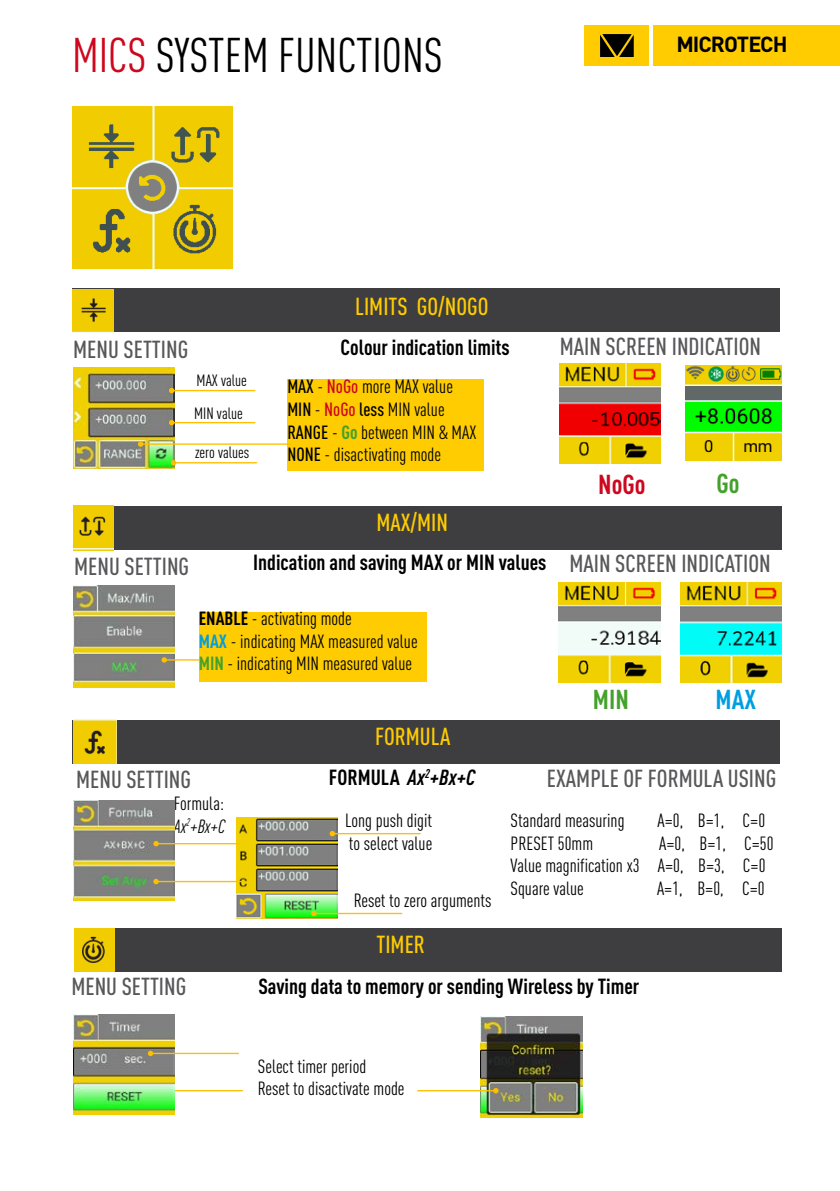
<style>
.page{position:relative;width:840px;height:1191px;background:#fff}
.page>*{position:absolute;margin:0;border:0;box-sizing:border-box;transform-origin:0 0}
.t1{font:condensed 48px "DIN Pro";color:#000}
.t2{font:700 condensed 27px "DIN Pro";color:#44a12b}
.t3{font:700 condensed 27px "DIN Pro";color:#cd071e}
.t4{font:700 condensed 27px "DIN Pro";color:#009ee0}
.t5{font:500 condensed 24.2px "DIN Pro";color:#58585a}
.t6{font:500 condensed 24.2px "DIN Pro";color:#fecc00}
.t7{font:700 condensed 21.6px "DIN Pro";color:#000}
.t8{font:700 21.6px "DIN Pro";letter-spacing:-.045em;color:#000}
.t9{font:condensed 18.8px/22.6px "DIN Pro";color:#000}
.t10{font:condensed 16.2px/33.2px "DIN Pro";color:#000}
.s1{color:#cd071e}
.s2{font-weight:500}
.s3{font-weight:500;color:#cd071e}
.s4{font-weight:700;color:#44a12b}
.s5{font-weight:700}
.s6{font-weight:700;color:#009ee0}
.s7{font-style:italic}
</style>
<div class="page">
<div style="left:584px;top:26px;width:65px;height:40px;background:#fecc00"></div>
<svg style="left:600px;top:34px;width:33px;height:23px"></svg>
<div style="left:653px;top:26px;width:186px;height:40px;background:#fecc00"></div>
<div style="left:74px;top:506px;width:706px;height:43px;background:#3e3d40"></div>
<div style="left:73px;top:288px;width:706px;height:44px;background:#3e3d40"></div>
<img style="left:685px;top:366px;width:95px;height:95px">
<div style="left:287px;top:380px;width:197px;height:91px;background:#fecc00"></div>
<img style="left:72px;top:289px;width:41px;height:43px">
<img style="left:73px;top:506px;width:41px;height:44px">
<div style="left:73px;top:719px;width:706px;height:44px;background:#3e3d40"></div>
<div style="left:74px;top:928px;width:706px;height:43px;background:#3e3d40"></div>
<img style="left:74px;top:928px;width:41px;height:43px">
<img style="left:73px;top:719px;width:44px;height:44px">
<img style="left:559px;top:363px;width:101px;height:100px">
<img style="left:73px;top:368px;width:101px;height:101px">
<hr style="left:171px;top:390px;width:83px;height:1px;background:#fcc000">
<svg style="left:169px;top:388px;width:5px;height:5px"></svg>
<hr style="left:171px;top:422px;width:83px;height:1px;background:#fcc000">
<svg style="left:169px;top:420px;width:5px;height:5px"></svg>
<hr style="left:173px;top:462px;width:83px;height:1px;background:#fcc000">
<svg style="left:171px;top:460px;width:5px;height:5px"></svg>
<hr style="left:140px;top:443px;width:150px;height:2px;background:#fcc000">
<svg style="left:138px;top:441px;width:5px;height:6px"></svg>
<img style="left:73px;top:586px;width:101px;height:101px">
<img style="left:680px;top:582px;width:100px;height:100px">
<img style="left:558px;top:582px;width:102px;height:101px">
<hr style="left:164px;top:659px;width:83px;height:1px;background:#fcc000">
<svg style="left:161px;top:657px;width:6px;height:5px"></svg>
<div style="left:199px;top:611px;width:227px;height:70px;background:#fecc00"></div>
<img style="left:73px;top:800px;width:101px;height:100px">
<img style="left:236px;top:817px;width:101px;height:101px">
<hr style="left:156px;top:843px;width:83px;height:1px;background:#fcc000">
<svg style="left:153px;top:841px;width:6px;height:5px"></svg>
<hr style="left:164px;top:1090px;width:78px;height:1px;background:#fcc000">
<img style="left:73px;top:1014px;width:102px;height:101px">
<img style="left:480px;top:1016px;width:101px;height:101px">
<hr style="left:150px;top:1052px;width:88px;height:2px;background:#fcc000">
<svg style="left:148px;top:1050px;width:5px;height:6px"></svg>
<hr style="left:156px;top:881px;width:88px;height:1px;background:#fcc000">
<svg style="left:153px;top:879px;width:6px;height:5px"></svg>
<hr style="left:314px;top:912px;width:87px;height:2px;background:#fcc000">
<svg style="left:311px;top:910px;width:5px;height:6px"></svg>
<hr style="left:332px;top:833px;width:88px;height:1px;background:#fcc000">
<svg style="left:329px;top:831px;width:6px;height:5px"></svg>
<hr style="left:417px;top:1090px;width:78px;height:1px;background:#fcc000">
<svg style="left:493px;top:1088px;width:5px;height:5px"></svg>
<img style="left:72px;top:107px;width:161px;height:161px">
<h1 class="t1" style="left:72px;top:21px;width:372px"><span class="s1">MICS</span> SYSTEM FUNCTIONS</h1>
<p class="t6" style="left:355px;top:288px;width:135px">LIMITS GO/NOGO</p>
<p class="t8" style="left:676px;top:27px;width:112px">MICROTECH</p>
<p class="t5" style="left:73px;top:332px;width:116px">MENU SETTING</p>
<p class="t5" style="left:559px;top:329px;width:203px">MAIN SCREEN INDICATION</p>
<p class="t7" style="left:340px;top:331px;width:171px">Colour indication limits</p>
<p class="t10" style="left:194px;top:362px;width:54px">MAX value<br>MIN value</p>
<p class="t10" style="left:195px;top:435px;width:56px">zero values</p>
<p class="t9" style="left:287px;top:374px;width:190px"><span class="s2">MAX</span> - <span class="s3">NoGo</span> more MAX value<br><span class="s2">MIN</span> - <span class="s3">NoGo</span> <span class="s2">less</span> MIN value<br><span class="s2">RANGE</span> - <span class="s4">Go</span> between MIN &amp; MAX<br><span class="s2">NONE</span> - disactivating mode</p>
<p class="t6" style="left:376px;top:504px;width:73px">MAX/MIN</p>
<h2 class="t3" style="left:598px;top:464px;width:49px">NoGo</h2>
<h2 class="t2" style="left:716px;top:463px;width:24px">Go</h2>
<p class="t5" style="left:74px;top:548px;width:116px">MENU SETTING</p>
<p class="t5" style="left:569px;top:545px;width:203px">MAIN SCREEN INDICATION</p>
<p class="t7" style="left:253px;top:546px;width:294px">Indication and saving MAX or MIN values</p>
<p class="t9" style="left:199px;top:605px;width:220px"><span class="s5">ENABLE</span> - activating mode<br><span class="s6">MAX</span> - indicating MAX measured value<br><span class="s4">MIN</span> - indicating MIN measured value</p>
<p class="t6" style="left:375px;top:718px;width:77px">FORMULA</p>
<h2 class="t2" style="left:592px;top:679px;width:37px">MIN</h2>
<h2 class="t4" style="left:715px;top:679px;width:42px">MAX</h2>
<p class="t7" style="left:328px;top:761px;width:148px">FORMULA <span class="s7">Ax</span><sup>2</sup><span class="s7">+Bx+C</span></p>
<p class="t5" style="left:76px;top:762px;width:116px">MENU SETTING</p>
<p class="t5" style="left:546px;top:760px;width:231px">EXAMPLE OF FORMULA USING</p>
<p class="t9" style="left:174px;top:790px;width:53px">Formula:<br><span class="s7">Ax</span><sup>2</sup><span class="s7">+Bx+C</span></p>
<p class="t5" style="left:71px;top:969px;width:116px">MENU SETTING</p>
<p class="t9" style="left:345px;top:808px;width:89px">Long push digit to select value</p>
<p class="t9" style="left:353px;top:887px;width:139px">Reset to zero arguments</p>
<p class="t6" style="left:376px;top:926px;width:50px">TIMER</p>
<p class="t9" style="left:510px;top:807px;width:115px">Standard measuring</p>
<p class="t9" style="left:657px;top:807px;width:109px">A=0, B=1, C=0</p>
<p class="t9" style="left:510px;top:830px;width:84px">PRESET 50mm</p>
<p class="t9" style="left:510px;top:830px;width:264px;text-indent:148px">A=0, B=1, C=50<br>Value magnification x3 A=0, B=3, C=0<br>Square value</p>
<p class="t9" style="left:656px;top:875px;width:109px">A=1, B=0, C=0</p>
<p class="t7" style="left:258px;top:969px;width:382px">Saving data to memory or sending Wireless by Timer</p>
<p class="t9" style="left:258px;top:1053px;width:148px">Select timer period<br>Reset to disactivate mode</p>
</div>
